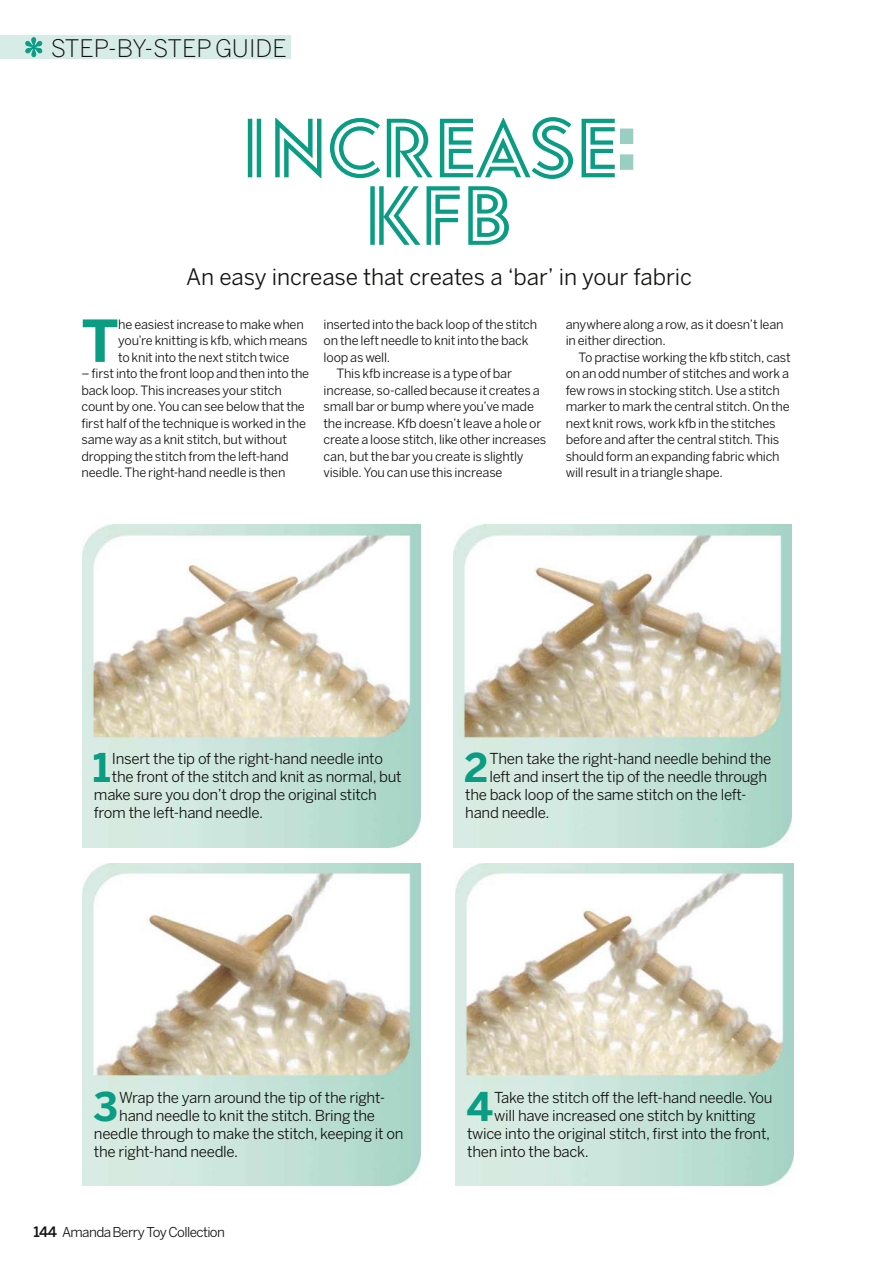
<style>
.page{position:relative;width:893px;height:1262px;background:#fff}
.page>*{position:absolute;margin:0;border:0;box-sizing:border-box;transform-origin:0 0}
.t1{font:82.5px/67.5px "Baro Line Three";letter-spacing:-.03em;color:#0a9d84;text-align:center}
.t2{font:700 57.3px "Benton Sans";color:#0a9d84}
.t3{font:700 39.3px "Benton Sans";color:#0a9d84}
.t4{font:300 24px "Benton Sans";color:#121211}
.t5{font:22.5px "Benton Sans";letter-spacing:-.005em;color:#121211}
.t6{font:15px "Benton Sans";letter-spacing:-.02em;color:#121211}
.t7{font:13.5px "Benton Sans";letter-spacing:-.045em;color:#121211}
.t8{font:12.75px/16.5px "Benton Sans";letter-spacing:-.015em;color:#121211}
.s1{font-family:"Baro";color:#99cec0}
.s2{font-weight:500;font-size:14.25px}
</style>
<div class="page">
<img style="left:82px;top:863px;width:338px;height:323px">
<img style="left:455px;top:863px;width:338px;height:323px">
<img style="left:82px;top:525px;width:338px;height:322px">
<img style="left:453px;top:525px;width:338px;height:323px">
<div style="left:0;top:36px;width:291px;height:23px;background:#d8ece7"></div>
<svg style="left:25px;top:37px;width:17px;height:20px"></svg>
<h3 class="t4" style="left:51px;top:39px;width:237px">STEP-BY-STEP GUIDE</h3>
<h1 class="t1" style="left:239px;top:115px;width:397px">INCREASE<span class="s1">:<br></span>KFB</h1>
<h3 class="t5" style="left:186px;top:268px;width:507px">An easy increase that creates a ‘bar’ in your fabric</h3>
<h2 class="t2" style="left:81px;top:319px;width:39px">T</h2>
<p class="t8" style="left:118px;top:317px;width:191px">he easiest increase to make when you’re knitting is kfb, which means to knit into the next stitch twice</p>
<p class="t8" style="left:81px;top:367px;width:229px">– first into the front loop and then into the back loop. This increases your stitch count by one. You can see below that the first half of the technique is worked in the same way as a knit stitch, but without dropping the stitch from the left-hand needle. The right-hand needle is then</p>
<p class="t8" style="left:323px;top:317px;width:215px">inserted into the back loop of the stitch</p>
<p class="t8" style="left:323px;top:334px;width:206px">on the left needle to knit into the back</p>
<p class="t8" style="left:323px;top:350px;width:68px">loop as well.</p>
<p class="t8" style="left:336px;top:367px;width:177px">This kfb increase is a type of bar</p>
<p class="t8" style="left:323px;top:383px;width:218px">increase, so-called because it creates a</p>
<p class="t8" style="left:323px;top:400px;width:212px">small bar or bump where you’ve made</p>
<p class="t8" style="left:323px;top:416px;width:219px">the increase. Kfb doesn’t leave a hole or</p>
<p class="t8" style="left:323px;top:433px;width:224px">create a loose stitch, like other increases</p>
<p class="t8" style="left:323px;top:449px;width:201px">can, but the bar you create is slightly</p>
<p class="t8" style="left:323px;top:466px;width:180px">visible. You can use this increase</p>
<p class="t8" style="left:565px;top:317px;width:219px">anywhere along a row, as it doesn’t lean in either direction.</p>
<p class="t8" style="left:565px;top:350px;width:226px;text-indent:13px">To practise working the kfb stitch, cast on an odd number of stitches and work a few rows in stocking stitch. Use a stitch marker to mark the central stitch. On the next knit rows, work kfb in the stitches before and after the central stitch. This should form an expanding fabric which will result in a triangle shape.</p>
<h3 class="t3" style="left:93px;top:753px;width:20px">1</h3>
<p class="t6" style="left:112px;top:753px;width:272px">Insert the tip of the right-hand needle into</p>
<p class="t6" style="left:112px;top:771px;width:291px">the front of the stitch and knit as normal, but</p>
<p class="t6" style="left:94px;top:789px;width:284px">make sure you don’t drop the original stitch</p>
<p class="t6" style="left:94px;top:807px;width:171px">from the left-hand needle.</p>
<h3 class="t3" style="left:464px;top:753px;width:26px">2</h3>
<p class="t6" style="left:489px;top:753px;width:283px">Then take the right-hand needle behind the</p>
<p class="t6" style="left:489px;top:771px;width:279px">left and insert the tip of the needle through</p>
<p class="t6" style="left:465px;top:789px;width:283px">the back loop of the same stitch on the left-</p>
<p class="t6" style="left:465px;top:807px;width:86px">hand needle.</p>
<h3 class="t3" style="left:93px;top:1091px;width:26px">3</h3>
<p class="t6" style="left:119px;top:1091px;width:267px">Wrap the yarn around the tip of the right-</p>
<p class="t6" style="left:119px;top:1109px;width:257px">hand needle to knit the stitch. Bring the</p>
<p class="t6" style="left:94px;top:1127px;width:311px">needle through to make the stitch, keeping it on</p>
<p class="t6" style="left:94px;top:1145px;width:146px">the right-hand needle.</p>
<p class="t7" style="left:34px;top:1227px;width:193px"><span class="s2">144</span> Amanda Berry Toy Collection</p>
<h3 class="t3" style="left:466px;top:1091px;width:28px">4</h3>
<p class="t6" style="left:494px;top:1091px;width:280px">Take the stitch off the left-hand needle. You</p>
<p class="t6" style="left:494px;top:1109px;width:263px">will have increased one stitch by knitting</p>
<p class="t6" style="left:467px;top:1127px;width:304px">twice into the original stitch, first into the front,</p>
<p class="t6" style="left:467px;top:1145px;width:123px">then into the back.</p>
</div>
